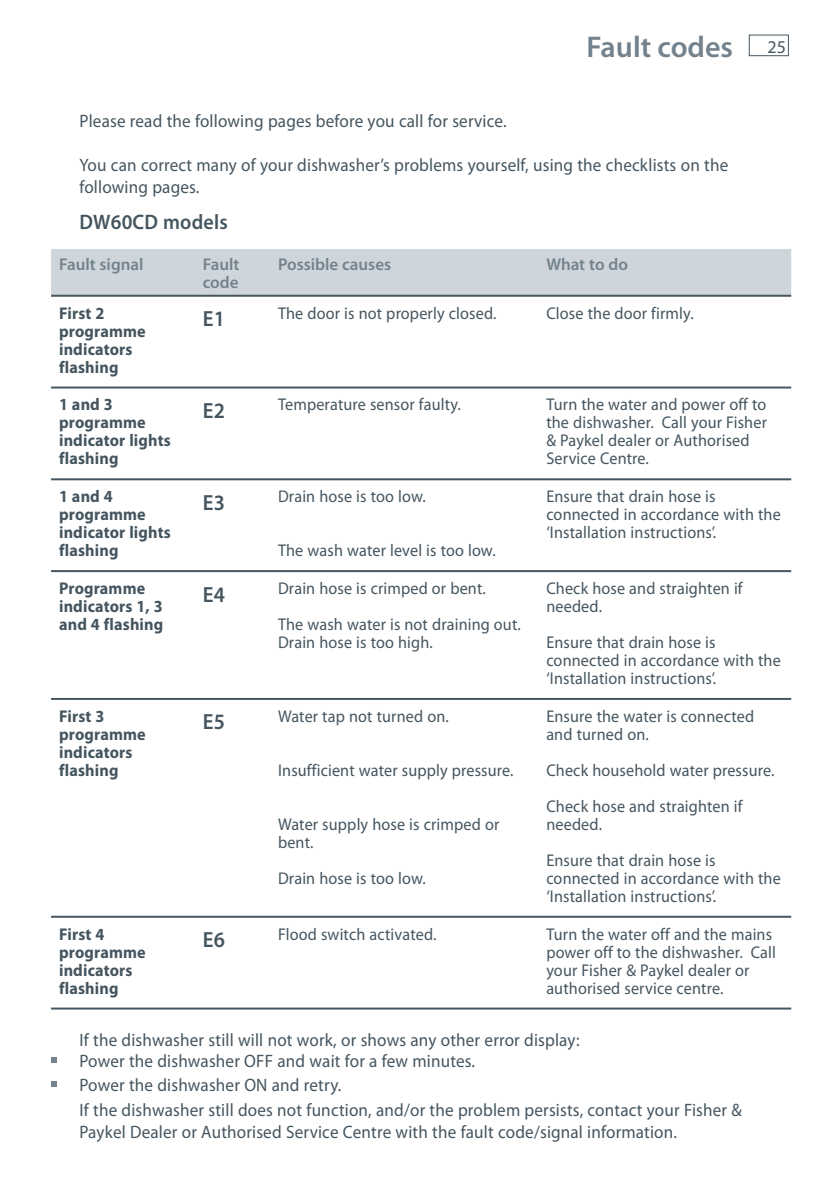
<style>
.page{position:relative;width:840px;height:1191px;background:#fff}
.page>*{position:absolute;margin:0;border:0;box-sizing:border-box;transform-origin:0 0}
.t1{font:600 30px "Myriad Pro";color:#73828d}
.t2{font:600 22px "Myriad Pro";letter-spacing:.01em;color:#455560;scale:.95 1}
.t3{font:600 21px "Myriad Pro";letter-spacing:.01em;color:#455560;scale:.95 1}
.t4{font:18px/22px "Myriad Pro";letter-spacing:.01em;color:#455560;scale:.95 1}
.t5{font:17px/18px "Myriad Pro";letter-spacing:.01em;color:#455560;scale:.95 1}
.t6{font:700 17px/18px "Myriad Pro";letter-spacing:.01em;color:#455560;scale:.95 1}
.t7{font:600 17px/18px "Myriad Pro";color:#73828d}
.s1{font-weight:400;font-size:18px;color:#455560}
</style>
<div class="page">
<div style="left:748px;top:35px;width:40px;height:21px;border:1px solid #455560"></div>
<div style="left:51px;top:249px;width:739px;height:46px;background:#ced6dc"></div>
<hr style="left:51px;top:295px;width:739px;height:2px;background:#455560">
<hr style="left:51px;top:386px;width:739px;height:2px;background:#455560">
<hr style="left:51px;top:478px;width:739px;height:2px;background:#455560">
<hr style="left:51px;top:570px;width:739px;height:2px;background:#455560">
<hr style="left:51px;top:698px;width:739px;height:2px;background:#455560">
<hr style="left:51px;top:915px;width:739px;height:2px;background:#455560">
<hr style="left:51px;top:1007px;width:739px;height:2px;background:#455560">
<svg style="left:51px;top:1057px;width:6px;height:5px"></svg>
<svg style="left:51px;top:1081px;width:6px;height:5px"></svg>
<h1 class="t1" style="left:586px;top:35px;width:201px">Fault codes <span class="s1">25</span></h1>
<p class="t4" style="left:79px;top:112px;width:451px">Please read the following pages before you call for service.</p>
<p class="t4" style="left:79px;top:156px;width:684px">You can correct many of your dishwasher’s problems yourself, using the checklists on the following pages.</p>
<p class="t3" style="left:79px;top:214px;width:157px">DW60CD models</p>
<p class="t7" style="left:59px;top:257px;width:86px">Fault signal</p>
<p class="t7" style="left:203px;top:257px;width:38px">Fault code</p>
<p class="t7" style="left:278px;top:257px;width:115px">Possible causes</p>
<p class="t7" style="left:546px;top:257px;width:83px">What to do</p>
<p class="t6" style="left:59px;top:305px;width:93px">First 2 programme indicators flashing</p>
<p class="t2" style="left:203px;top:310px;width:25px">E1</p>
<p class="t5" style="left:278px;top:305px;width:231px">The door is not properly closed.</p>
<p class="t5" style="left:546px;top:305px;width:156px">Close the door firmly.</p>
<p class="t6" style="left:59px;top:397px;width:119px">1 and 3 programme indicator lights flashing</p>
<p class="t2" style="left:203px;top:402px;width:25px">E2</p>
<p class="t5" style="left:278px;top:397px;width:194px">Temperature sensor faulty.</p>
<p class="t5" style="left:546px;top:397px;width:233px">Turn the water and power off to the dishwasher. Call your Fisher &amp; Paykel dealer or Authorised<br>Service Centre.</p>
<p class="t6" style="left:59px;top:489px;width:119px">1 and 4 programme indicator lights flashing</p>
<p class="t2" style="left:203px;top:494px;width:25px">E3</p>
<p class="t5" style="left:278px;top:489px;width:157px">Drain hose is too low.</p>
<p class="t5" style="left:546px;top:489px;width:248px">Ensure that drain hose is connected in accordance with the ‘Installation instructions’.</p>
<p class="t5" style="left:278px;top:543px;width:230px">The wash water level is too low.</p>
<p class="t6" style="left:59px;top:581px;width:111px">Programme indicators 1, 3 and 4 flashing</p>
<p class="t2" style="left:203px;top:586px;width:25px">E4</p>
<p class="t5" style="left:278px;top:572px;width:257px;line-height:36px">Drain hose is crimped or bent.<br>The wash water is not draining out.</p>
<p class="t5" style="left:278px;top:635px;width:164px">Drain hose is too high.</p>
<p class="t6" style="left:59px;top:708px;width:93px">First 3 programme indicators flashing</p>
<p class="t2" style="left:203px;top:714px;width:25px">E5</p>
<p class="t5" style="left:278px;top:708px;width:181px">Water tap not turned on.</p>
<p class="t5" style="left:278px;top:762px;width:249px">Insufficient water supply pressure.</p>
<p class="t5" style="left:278px;top:816px;width:234px">Water supply hose is crimped or bent.</p>
<p class="t5" style="left:278px;top:870px;width:157px">Drain hose is too low.</p>
<p class="t5" style="left:546px;top:581px;width:208px">Check hose and straighten if needed.</p>
<p class="t5" style="left:546px;top:635px;width:248px">Ensure that drain hose is connected in accordance with the ‘Installation instructions’.</p>
<p class="t5" style="left:546px;top:708px;width:220px">Ensure the water is connected and turned on.</p>
<p class="t5" style="left:546px;top:753px;width:241px;line-height:36px">Check household water pressure.<br>Check hose and straighten if</p>
<p class="t5" style="left:546px;top:807px;width:179px;line-height:36px">needed.<br>Ensure that drain hose is</p>
<p class="t5" style="left:546px;top:870px;width:248px">connected in accordance with the ‘Installation instructions’.</p>
<p class="t6" style="left:59px;top:926px;width:93px">First 4 programme indicators flashing</p>
<p class="t2" style="left:203px;top:931px;width:25px">E6</p>
<p class="t5" style="left:278px;top:926px;width:168px">Flood switch activated.</p>
<p class="t5" style="left:546px;top:926px;width:243px">Turn the water off and the mains power off to the dishwasher. Call your Fisher &amp; Paykel dealer or authorised service centre.</p>
<p class="t4" style="left:79px;top:1030px;width:528px;line-height:21px">If the dishwasher still will not work, or shows any other error display:<br>Power the dishwasher OFF and wait for a few minutes.</p>
<p class="t4" style="left:79px;top:1073px;width:698px;line-height:25px">Power the dishwasher ON and retry.<br>If the dishwasher still does not function, and/or the problem persists, contact your Fisher &amp;</p>
<p class="t4" style="left:79px;top:1122px;width:630px">Paykel Dealer or Authorised Service Centre with the fault code/signal information.</p>
</div>
